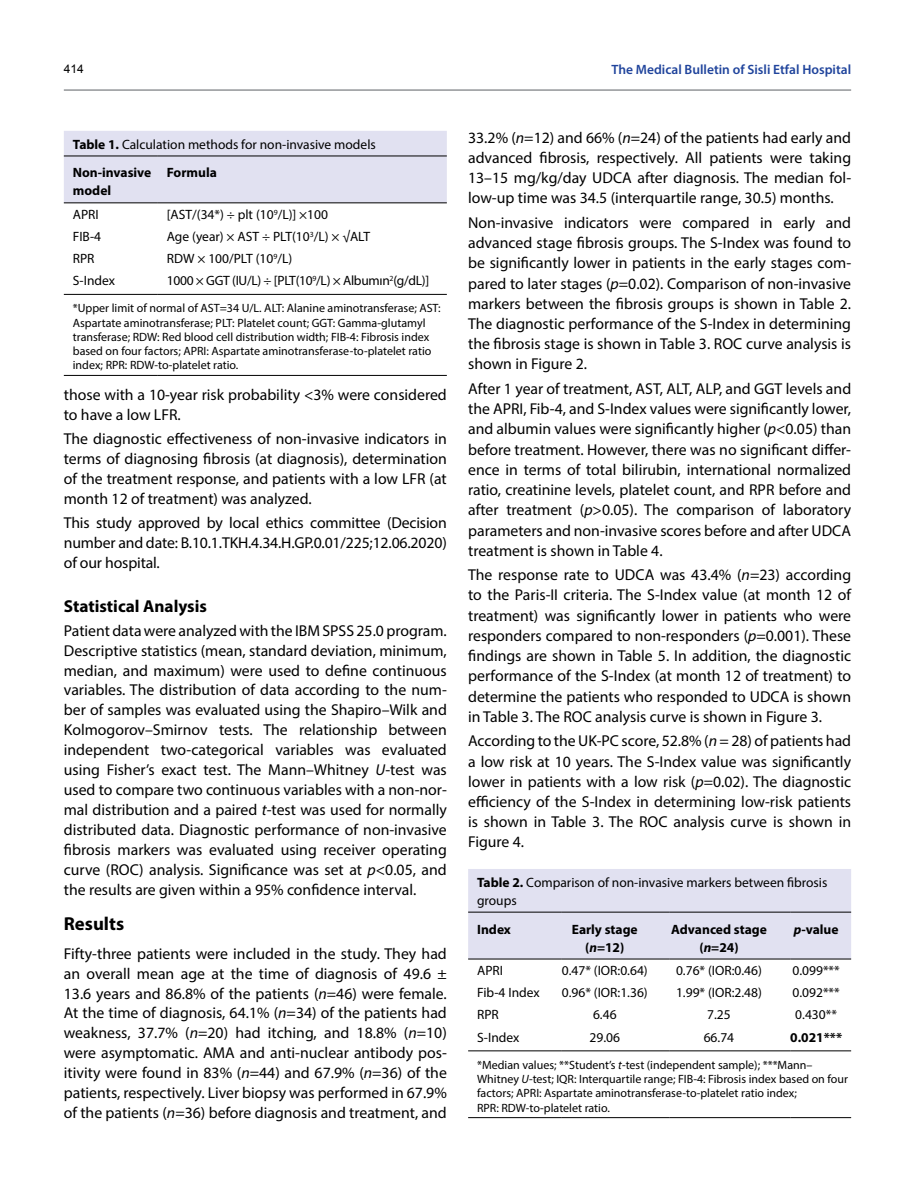
<style>
.page{position:relative;width:915px;height:1191px;background:#fff}
.page>*{position:absolute;margin:0;border:0;box-sizing:border-box;transform-origin:0 0}
.t1{font:700 18.75px "Myriad Pro";color:#000}
.t2{font:700 17.25px "Myriad Pro";color:#000}
.t3{font:15.75px/20.2px "Myriad Pro";color:#000;text-align:justify}
.t4{font:13.5px/28px "Myriad Pro";color:#000}
.t5{font:700 13.5px/18px "Myriad Pro";color:#000;text-align:center}
.t6{font:13.5px "Myriad Pro";letter-spacing:-.02em;color:#000}
.t7{font:600 13.5px "Myriad Pro";color:#20449c}
.t8{font:12px/14.2px "Myriad Pro";color:#000}
.t9{font:12px "Arial";color:#000}
.s1{font-weight:700}
.s2{font-style:italic}
</style>
<div class="page">
<hr style="left:64px;top:89px;width:786px;height:2px;background:#939598">
<div style="left:64px;top:131px;width:382px;height:71px;background:#e1e1f1"></div>
<hr style="left:64px;top:156px;width:94px;height:1px;background:#000">
<hr style="left:158px;top:156px;width:288px;height:1px;background:#000">
<hr style="left:64px;top:202px;width:94px;height:1px;background:#000">
<hr style="left:158px;top:202px;width:288px;height:1px;background:#000">
<hr style="left:64px;top:294px;width:94px;height:1px;background:#000">
<hr style="left:158px;top:294px;width:288px;height:1px;background:#000">
<hr style="left:64px;top:375px;width:94px;height:1px;background:#000">
<hr style="left:158px;top:375px;width:288px;height:1px;background:#000">
<div style="left:468px;top:869px;width:382px;height:89px;background:#e1e1f1"></div>
<hr style="left:468px;top:911px;width:93px;height:1px;background:#000">
<hr style="left:561px;top:911px;width:108px;height:1px;background:#000">
<hr style="left:669px;top:911px;width:121px;height:1px;background:#000">
<hr style="left:790px;top:911px;width:60px;height:1px;background:#000">
<hr style="left:468px;top:958px;width:93px;height:1px;background:#000">
<hr style="left:561px;top:958px;width:108px;height:1px;background:#000">
<hr style="left:669px;top:958px;width:121px;height:1px;background:#000">
<hr style="left:790px;top:958px;width:60px;height:1px;background:#000">
<hr style="left:468px;top:1050px;width:93px;height:1px;background:#000">
<hr style="left:561px;top:1050px;width:108px;height:1px;background:#000">
<hr style="left:669px;top:1050px;width:121px;height:1px;background:#000">
<hr style="left:790px;top:1050px;width:60px;height:1px;background:#000">
<hr style="left:468px;top:1117px;width:93px;height:1px;background:#000">
<hr style="left:561px;top:1117px;width:108px;height:1px;background:#000">
<hr style="left:669px;top:1117px;width:121px;height:1px;background:#000">
<hr style="left:790px;top:1117px;width:60px;height:1px;background:#000">
<p class="t9" style="left:64px;top:60px;width:22px">414</p>
<p class="t7" style="left:611px;top:61px;width:241px">The Medical Bulletin of Sisli Etfal Hospital</p>
<p class="t4" style="left:73px;top:130px;width:304px"><span class="s1">Table 1.</span> Calculation methods for non-invasive models<br><span class="s1">Non-invasive</span></p>
<p class="t5" style="left:73px;top:181px;width:40px">model</p>
<p class="t5" style="left:167px;top:163px;width:52px">Formula</p>
<p class="t4" style="left:73px;top:200px;width:27px">APRI</p>
<p class="t4" style="left:167px;top:200px;width:163px">[AST/(34*) ÷ plt (10<sup>9</sup>/L)] ×100</p>
<p class="t4" style="left:73px;top:222px;width:30px">FIB-4</p>
<p class="t4" style="left:167px;top:222px;width:205px">Age (year) × AST ÷ PLT(10<sup>3</sup>/L) × √ALT</p>
<p class="t4" style="left:73px;top:244px;width:23px">RPR</p>
<p class="t4" style="left:167px;top:244px;width:127px">RDW × 100/PLT (10<sup>9</sup>/L)</p>
<p class="t4" style="left:73px;top:267px;width:44px">S-Index</p>
<p class="t6" style="left:167px;top:272px;width:264px">1000 × GGT (IU/L) ÷ [PLT(10<sup>9</sup>/L) × Albumın<sup>2</sup>(g/dL)]</p>
<p class="t8" style="left:73px;top:301px;width:369px">*Upper limit of normal of AST=34 U/L. ALT: Alanine aminotransferase; AST:<br>Aspartate aminotransferase; PLT: Platelet count; GGT: Gamma-glutamyl transferase; RDW: Red blood cell distribution width; FIB-4: Fibrosis index based on four factors; APRI: Aspartate aminotransferase-to-platelet ratio index; RPR: RDW-to-platelet ratio.</p>
<p class="t3" style="left:64px;top:384px;width:384px">those with a 10-year risk probability &lt;3% were considered to have a low LFR.</p>
<p class="t3" style="left:64px;top:428px;width:384px">The diagnostic effectiveness of non-invasive indicators in terms of diagnosing fibrosis (at diagnosis), determination of the treatment response, and patients with a low LFR (at month 12 of treatment) was analyzed.</p>
<p class="t3" style="left:64px;top:512px;width:384px">This study approved by local ethics committee (Decision number and date: B.10.1.TKH.4.34.H.GP.0.01/225;12.06.2020) of our hospital.</p>
<p class="t2" style="left:64px;top:594px;width:144px">Statistical Analysis</p>
<p class="t3" style="left:64px;top:620px;width:384px">Patient data were analyzed with the IBM SPSS 25.0 program.<br>Descriptive statistics (mean, standard deviation, minimum, median, and maximum) were used to define continuous variables. The distribution of data according to the num&shy;ber of samples was evaluated using the Shapiro–Wilk and Kolmogorov–Smirnov tests. The relationship between independent two-categorical variables was evaluated using Fisher’s exact test. The Mann–Whitney <span class="s2">U</span>-test was used to compare two continuous variables with a non-nor&shy;mal distribution and a paired <span class="s2">t</span>-test was used for normally distributed data. Diagnostic performance of non-invasive fibrosis markers was evaluated using receiver operating curve (ROC) analysis. Significance was set at <span class="s2">p</span>&lt;0.05, and the results are given within a 95% confidence interval.</p>
<p class="t1" style="left:64px;top:911px;width:62px">Results</p>
<p class="t3" style="left:64px;top:943px;width:384px">Fifty-three patients were included in the study. They had an overall mean age at the time of diagnosis of 49.6 ± 13.6 years and 86.8% of the patients (<span class="s2">n</span>=46) were female.<br>At the time of diagnosis, 64.1% (<span class="s2">n</span>=34) of the patients had weakness, 37.7% (<span class="s2">n</span>=20) had itching, and 18.8% (<span class="s2">n</span>=10) were asymptomatic. AMA and anti-nuclear antibody pos&shy;itivity were found in 83% (<span class="s2">n</span>=44) and 67.9% (<span class="s2">n</span>=36) of the patients, respectively. Liver biopsy was performed in 67.9% of the patients (<span class="s2">n</span>=36) before diagnosis and treatment, and</p>
<p class="t3" style="left:468px;top:127px;width:384px">33.2% (<span class="s2">n</span>=12) and 66% (<span class="s2">n</span>=24) of the patients had early and advanced fibrosis, respectively. All patients were taking 13–15 mg/kg/day UDCA after diagnosis. The median fol&shy;low-up time was 34.5 (interquartile range, 30.5) months.</p>
<p class="t3" style="left:468px;top:212px;width:384px">Non-invasive indicators were compared in early and advanced stage fibrosis groups. The S-Index was found to be significantly lower in patients in the early stages com&shy;pared to later stages (<span class="s2">p</span>=0.02). Comparison of non-invasive markers between the fibrosis groups is shown in Table 2.<br>The diagnostic performance of the S-Index in determining the fibrosis stage is shown in Table 3. ROC curve analysis is shown in Figure 2.</p>
<p class="t3" style="left:468px;top:378px;width:384px">After 1 year of treatment, AST, ALT, ALP, and GGT levels and the APRI, Fib-4, and S-Index values were significantly lower, and albumin values were significantly higher (<span class="s2">p</span>&lt;0.05) than before treatment. However, there was no significant differ&shy;ence in terms of total bilirubin, international normalized ratio, creatinine levels, platelet count, and RPR before and after treatment (<span class="s2">p</span>&gt;0.05). The comparison of laboratory parameters and non-invasive scores before and after UDCA treatment is shown in Table 4.</p>
<p class="t3" style="left:468px;top:564px;width:384px">The response rate to UDCA was 43.4% (<span class="s2">n</span>=23) according to the Paris-II criteria. The S-Index value (at month 12 of treatment) was significantly lower in patients who were responders compared to non-responders (<span class="s2">p</span>=0.001). These findings are shown in Table 5. In addition, the diagnostic performance of the S-Index (at month 12 of treatment) to determine the patients who responded to UDCA is shown in Table 3. The ROC analysis curve is shown in Figure 3.</p>
<p class="t3" style="left:468px;top:730px;width:384px">According to the UK-PC score, 52.8% (<span class="s2">n</span> = 28) of patients had a low risk at 10 years. The S-Index value was significantly lower in patients with a low risk (<span class="s2">p</span>=0.02). The diagnostic efficiency of the S-Index in determining low-risk patients is shown in Table 3. The ROC analysis curve is shown in Figure 4.</p>
<p class="t4" style="left:477px;top:873px;width:352px;line-height:18px"><span class="s1">Table 2.</span> Comparison of non-invasive markers between fibrosis groups</p>
<p class="t5" style="left:477px;top:919px;width:35px">Index</p>
<p class="t5" style="left:571px;top:919px;width:67px">Early stage (<span class="s2">n</span>=12)</p>
<p class="t5" style="left:671px;top:919px;width:97px">Advanced stage (<span class="s2">n</span>=24)</p>
<p class="t5" style="left:793px;top:919px;width:46px"><span class="s2">p</span>-value</p>
<p class="t4" style="left:477px;top:956px;width:27px">APRI</p>
<p class="t4" style="left:561px;top:956px;width:87px">0.47* (IOR:0.64)</p>
<p class="t4" style="left:675px;top:956px;width:87px">0.76* (IOR:0.46)</p>
<p class="t4" style="left:792px;top:956px;width:49px">0.099***</p>
<p class="t4" style="left:477px;top:978px;width:64px">Fib-4 Index</p>
<p class="t4" style="left:561px;top:978px;width:87px">0.96* (IOR:1.36)</p>
<p class="t4" style="left:675px;top:978px;width:87px">1.99* (IOR:2.48)</p>
<p class="t4" style="left:792px;top:978px;width:49px">0.092***</p>
<p class="t4" style="left:477px;top:1000px;width:23px">RPR</p>
<p class="t4" style="left:592px;top:1000px;width:25px">6.46</p>
<p class="t4" style="left:707px;top:1000px;width:25px">7.25</p>
<p class="t4" style="left:795px;top:1000px;width:43px">0.430**</p>
<p class="t4" style="left:477px;top:1022px;width:44px">S-Index</p>
<p class="t4" style="left:589px;top:1022px;width:32px">29.06</p>
<p class="t4" style="left:703px;top:1022px;width:32px">66.74</p>
<p class="t5" style="left:790px;top:1027px;width:53px">0.021***</p>
<p class="t8" style="left:477px;top:1057px;width:372px">*Median values; **Student’s <span class="s2">t</span>-test (independent sample); ***Mann– Whitney <span class="s2">U</span>-test; IQR: Interquartile range; FIB-4: Fibrosis index based on four factors; APRI: Aspartate aminotransferase-to-platelet ratio index;<br>RPR: RDW-to-platelet ratio.</p>
</div>
